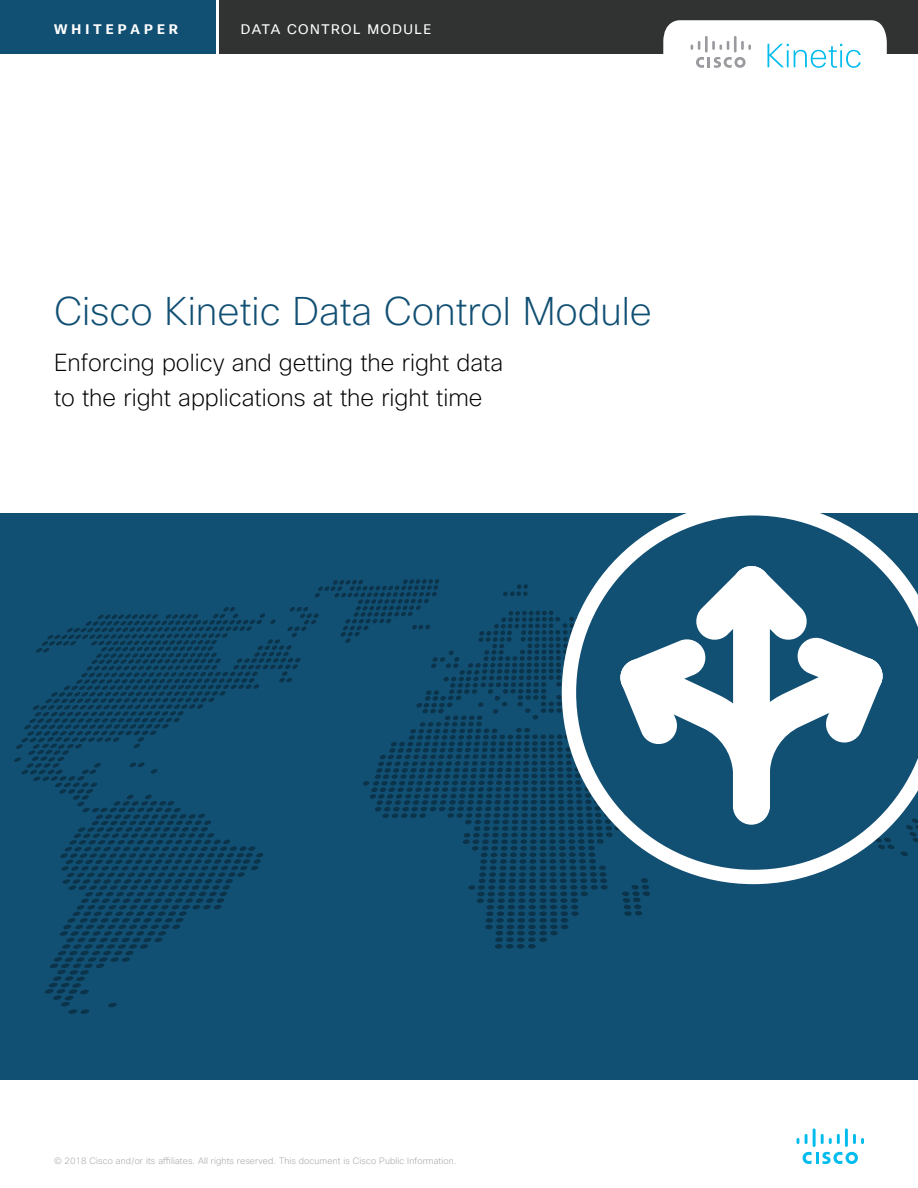
<style>
.page{position:relative;width:918px;height:1188px;background:#fff}
.page>*{position:absolute;margin:0;border:0;box-sizing:border-box;transform-origin:0 0}
.t1{font:200 39px "Cisco Sans";color:#114f73}
.t2{font:200 24px/34.5px "Cisco Sans";color:#000}
.t3{font:13.5px "Cisco Sans TT";letter-spacing:.11em;color:#fff}
.t4{font:700 13.5px "Cisco Sans TT";letter-spacing:.31em;color:#fff}
.t5{font:200 9px "Cisco Sans";letter-spacing:.015em;color:#9d9fa2}
</style>
<div class="page">
<svg style="left:803px;top:1152px;width:55px;height:12px"></svg>
<svg style="left:797px;top:1138px;width:2px;height:6px"></svg>
<svg style="left:805px;top:1134px;width:3px;height:10px"></svg>
<hr style="left:813px;top:1128px;width:3px;height:19px;background:#01bcec">
<svg style="left:821px;top:1134px;width:19px;height:10px"></svg>
<hr style="left:845px;top:1128px;width:3px;height:19px;background:#01bcec">
<svg style="left:853px;top:1134px;width:11px;height:10px"></svg>
<div style="left:0;top:0;width:216px;height:54px;background:#114f73"></div>
<div style="left:220px;top:0;width:698px;height:54px;background:#313232"></div>
<svg style="left:663px;top:20px;width:224px;height:48px"></svg>
<div style="left:0;top:513px;width:918px;height:567px;background:#114f73"></div>
<svg style="left:44px;top:579px;width:716px;height:435px"></svg>
<svg style="left:14px;top:689px;width:404px;height:73px"></svg>
<svg style="left:21px;top:759px;width:541px;height:110px"></svg>
<svg style="left:61px;top:866px;width:589px;height:83px"></svg>
<svg style="left:562px;top:513px;width:356px;height:371px"></svg>
<svg style="left:418px;top:564px;width:467px;height:261px"></svg>
<h3 class="t4" style="left:54px;top:21px;width:126px">WHITEPAPER</h3>
<h3 class="t3" style="left:241px;top:20px;width:192px">DATA CONTROL MODULE</h3>
<h1 class="t1" style="left:54px;top:286px;width:600px">Cisco Kinetic Data Control Module</h1>
<h2 class="t2" style="left:54px;top:345px;width:451px">Enforcing policy and getting the right data to the right applications at the right time</h2>
<p class="t5" style="left:54px;top:1155px;width:404px">© 2018 Cisco and/or its affiliates. All rights reserved. This document is Cisco Public Information.</p>
</div>
